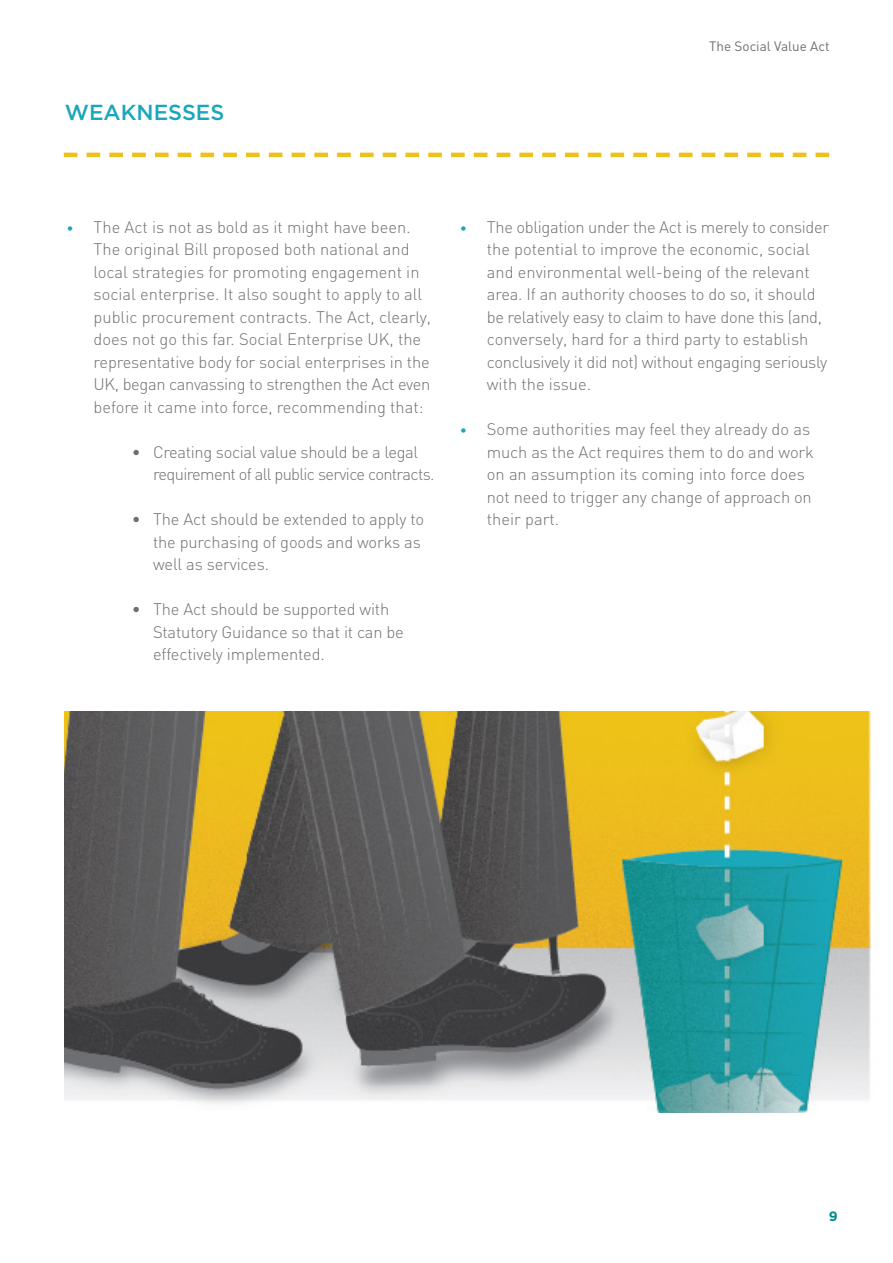
<style>
.page{position:relative;width:893px;height:1263px;background:#fff}
.page>*{position:absolute;margin:0;border:0;box-sizing:border-box;transform-origin:0 0}
.t1{font:500 21.75px "Gotham";color:#1aa7ba}
.t2{font:300 16.5px/22.5px "DIN";letter-spacing:-.01em;color:#6e6f72}
.t3{font:300 16.5px/22.5px "DIN";letter-spacing:-.04em;color:#6e6f72}
.t4{font:13.5px "DIN";color:#6e6f72}
.t5{font:700 13.5px "Gotham";color:#008d8b}
.s1{font-size:13.5px;color:#1aa7ba}
</style>
<div class="page">
<svg style="left:64px;top:153px;width:765px;height:4px"></svg>
<img style="left:65px;top:711px;width:814px;height:401px">
<h1 class="t1" style="left:65px;top:100px;width:161px">WEAKNESSES</h1>
<p class="t4" style="left:709px;top:38px;width:122px">The Social Value Act</p>
<p class="t2" style="left:94px;top:215px;width:339px;text-indent:-27px"><span class="s1">•</span> The Act is not as bold as it might have been.<br>The original Bill proposed both national and local strategies for promoting engagement in social enterprise. It also sought to apply to all public procurement contracts. The Act, clearly, does not go this far. Social Enterprise UK, the representative body for social enterprises in the UK, began canvassing to strengthen the Act even before it came into force, recommending that:</p>
<p class="t3" style="left:153px;top:440px;width:283px;text-indent:-21px">• Creating social value should be a legal requirement of all public service contracts.</p>
<p class="t2" style="left:153px;top:508px;width:273px;text-indent:-21px">• The Act should be extended to apply to the purchasing of goods and works as well as services.</p>
<p class="t2" style="left:153px;top:598px;width:252px;text-indent:-21px">• The Act should be supported with<br>Statutory Guidance so that it can be effectively implemented.</p>
<p class="t2" style="left:487px;top:215px;width:344px;text-indent:-27px"><span class="s1">•</span> The obligation under the Act is merely to consider the potential to improve the economic, social and environmental well-being of the relevant area. If an authority chooses to do so, it should be relatively easy to claim to have done this (and, conversely, hard for a third party to establish conclusively it did not) without engaging seriously with the issue.</p>
<p class="t2" style="left:487px;top:418px;width:328px;text-indent:-27px"><span class="s1">•</span> Some authorities may feel they already do as much as the Act requires them to do and work on an assumption its coming into force does not need to trigger any change of approach on their part.</p>
<p class="t5" style="left:829px;top:1208px;width:10px">9</p>
</div>
